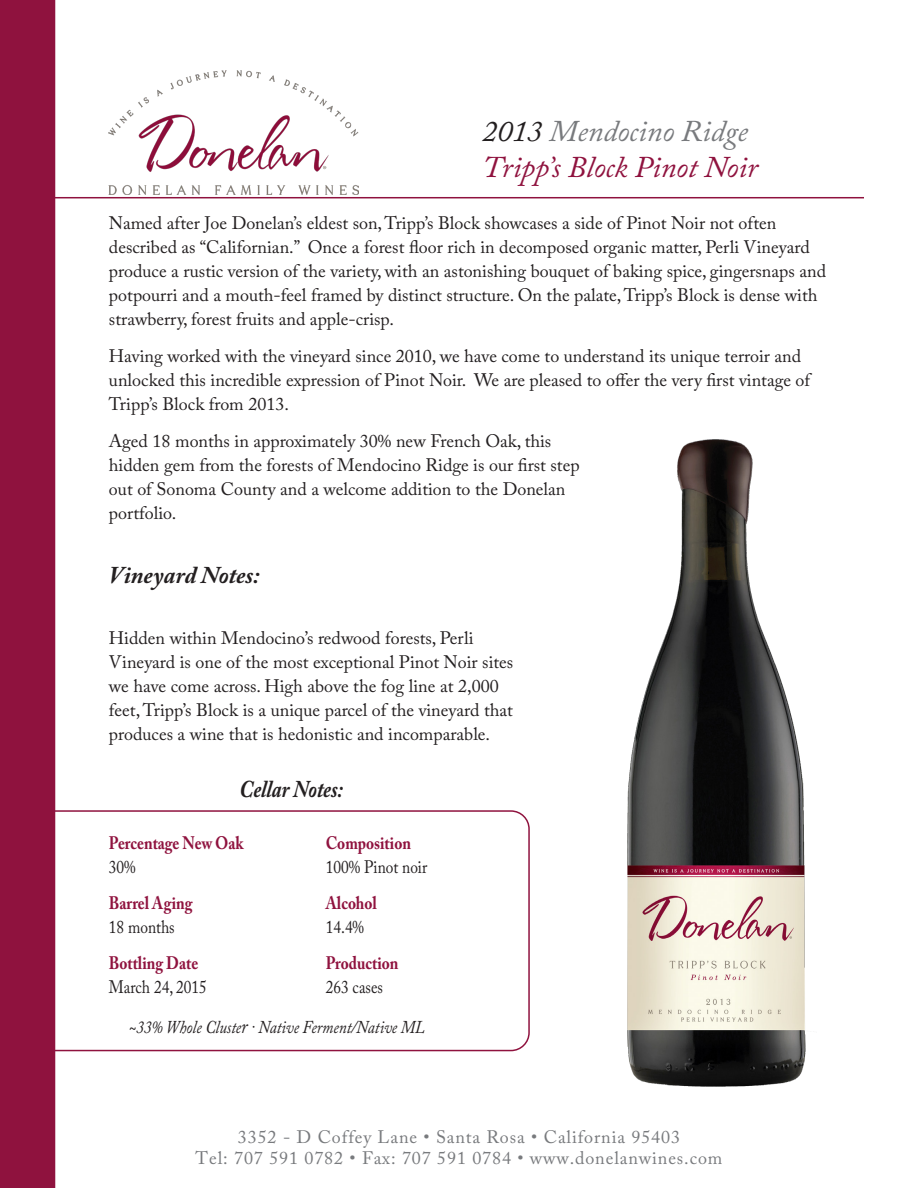
<style>
.page{position:relative;width:918px;height:1188px;background:#fff}
.page>*{position:absolute;margin:0;border:0;box-sizing:border-box;transform-origin:0 0}
.t1{font:italic 30px "Adobe Caslon Pro";color:#8f123e}
.t2{font:italic 30px "Adobe Caslon Pro";color:#787a7d}
.t3{font:italic 700 24px "Adobe Caslon Pro";color:#231f20}
.t4{font:italic 700 24px "Adobe Caslon Pro";color:#231f20;scale:.85 1}
.t5{font:18px/24px "Adobe Caslon Pro";color:#231f20}
.t6{font:18px "Adobe Caslon Pro";letter-spacing:.05em;color:#787a7d}
.t7{font:700 18px "Adobe Caslon Pro";color:#8f123e;scale:.85 1}
.t8{font:18px "Adobe Caslon Pro";color:#231f20;scale:.85 1}
.t9{font:italic 18px "Adobe Caslon Pro";color:#231f20;scale:.85 1}
.s1{color:#231f20}
.s2{font-size:21px}
</style>
<div class="page">
<img style="left:109px;top:71px;width:249px;height:124px">
<hr style="left:54px;top:197px;width:810px;height:1px;background:#8f123e">
<div style="left:0;top:0;width:55px;height:1188px;background:#8f123e"></div>
<div style="left:21px;top:810px;width:509px;height:241px;border:2px solid #8f123e;border-radius:18px"></div>
<img style="left:627px;top:439px;width:179px;height:648px">
<p class="t2" style="left:482px;top:114px;width:267px"><span class="s1">2013</span> Mendocino Ridge</p>
<p class="t1" style="left:482px;top:149px;width:277px">Tripp’s Block Pinot Noir</p>
<p class="t5" style="left:109px;top:211px;width:719px">Named after Joe Donelan’s eldest son, Tripp’s Block showcases a side of Pinot Noir not often described as “Californian.” Once a forest floor rich in decomposed organic matter, Perli Vineyard produce a rustic version of the variety, with an astonishing bouquet of baking spice, gingersnaps and potpourri and a mouth-feel framed by distinct structure. On the palate, Tripp’s Block is dense with strawberry, forest fruits and apple-crisp.</p>
<p class="t5" style="left:109px;top:344px;width:703px">Having worked with the vineyard since 2010, we have come to understand its unique terroir and unlocked this incredible expression of Pinot Noir. We are pleased to offer the very first vintage of<br>Tripp’s Block from 2013.</p>
<p class="t5" style="left:109px;top:429px;width:472px">Aged 18 months in approximately 30% new French Oak, this hidden gem from the forests of Mendocino Ridge is our first step out of Sonoma County and a welcome addition to the Donelan portfolio.</p>
<p class="t3" style="left:109px;top:561px;width:152px">Vineyard Notes:</p>
<p class="t5" style="left:109px;top:626px;width:406px">Hidden within Mendocino’s redwood forests, Perli Vineyard is one of the most exceptional Pinot Noir sites we have come across. High above the fog line at 2,000 feet, Tripp’s Block is a unique parcel of the vineyard that produces a wine that is hedonistic and incomparable.</p>
<p class="t4" style="left:239px;top:774px;width:123px">Cellar Notes:</p>
<p class="t7" style="left:109px;top:832px;width:160px">Percentage New Oak</p>
<p class="t8" style="left:109px;top:856px;width:33px">30%</p>
<p class="t7" style="left:109px;top:892px;width:100px">Barrel Aging</p>
<p class="t8" style="left:109px;top:916px;width:79px">18 months</p>
<p class="t7" style="left:109px;top:952px;width:107px">Bottling Date</p>
<p class="t8" style="left:109px;top:976px;width:117px">March 24, 2015</p>
<p class="t7" style="left:326px;top:832px;width:102px">Composition</p>
<p class="t8" style="left:326px;top:856px;width:121px">100% Pinot noir</p>
<p class="t7" style="left:326px;top:892px;width:62px">Alcohol</p>
<p class="t8" style="left:326px;top:916px;width:47px">14.4%</p>
<p class="t7" style="left:326px;top:952px;width:87px">Production</p>
<p class="t8" style="left:326px;top:976px;width:69px">263 cases</p>
<p class="t9" style="left:129px;top:1016px;width:349px">~33% Whole Cluste<span class="s2">r</span> · Native Ferment/Native ML</p>
<p class="t6" style="left:238px;top:1126px;width:444px">3352 - D Coffey Lane • Santa Rosa • California 95403</p>
<p class="t6" style="left:196px;top:1147px;width:528px">Tel: 707 591 0782 • Fax: 707 591 0784 • www.donelanwines.com</p>
</div>
